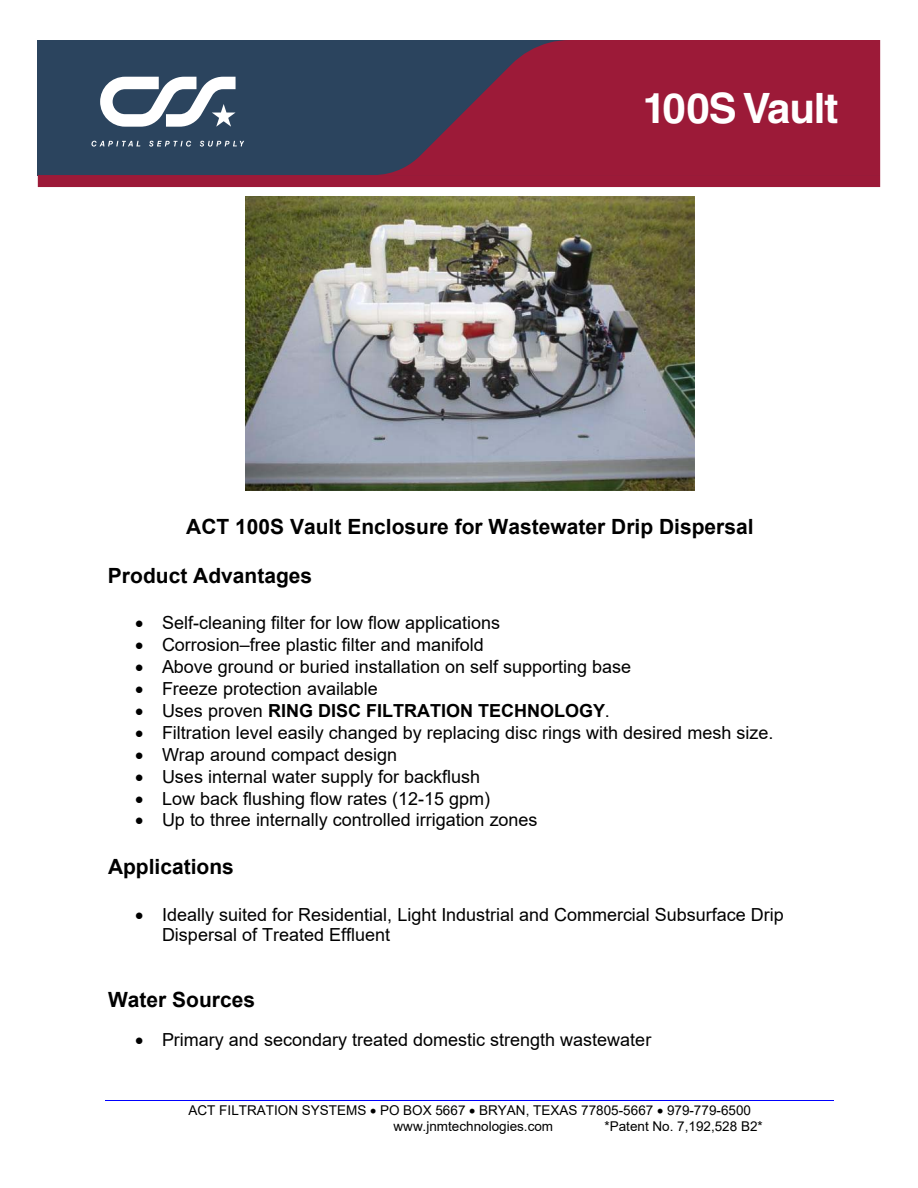
<style>
.page{position:relative;width:918px;height:1188px;background:#fff}
.page>*{position:absolute;margin:0;border:0;box-sizing:border-box;transform-origin:0 0}
.t1{font:700 41.85px "Helvetica LT Std";letter-spacing:-.025em;color:#fff}
.t2{font:700 21px "Arial";color:#000}
.t3{font:18px/21.9px "Arial";color:#000}
.t4{font:13.5px "Arial";color:#000}
.s1{font-weight:700}
</style>
<div class="page">
<hr style="left:106px;top:1100px;width:728px;height:1px;background:#00f">
<img style="left:245px;top:196px;width:449px;height:295px">
<div style="left:38px;top:40px;width:842px;height:135px;background:#2b445e"></div>
<svg style="left:378px;top:40px;width:502px;height:135px;fill:#9c1a38"></svg>
<div style="left:38px;top:175px;width:842px;height:12px;background:#9c1a38"></div>
<svg style="left:91px;top:77px;width:740px;height:70px"></svg>
<h1 class="t1" style="left:643px;top:83px;width:197px">100S Vault</h1>
<p class="t2" style="left:186px;top:512px;width:569px">ACT 100S Vault Enclosure for Wastewater Drip Dispersal</p>
<p class="t2" style="left:108px;top:560px;width:206px">Product Advantages</p>
<p class="t3" style="left:162px;top:612px;width:613px">Self-cleaning filter for low flow applications<br>Corrosion–free plastic filter and manifold<br>Above ground or buried installation on self supporting base<br>Freeze protection available<br>Uses proven <span class="s1">RING DISC FILTRATION TECHNOLOGY</span>.<br>Filtration level easily changed by replacing disc rings with desired mesh size.<br>Wrap around compact design<br>Uses internal water supply for backflush<br>Low back flushing flow rates (12-15 gpm)<br>Up to three internally controlled irrigation zones</p>
<p class="t2" style="left:108px;top:852px;width:127px">Applications</p>
<p class="t3" style="left:162px;top:904px;width:623px;line-height:20.5px">Ideally suited for Residential, Light Industrial and Commercial Subsurface Drip<br>Dispersal of Treated Effluent</p>
<p class="t2" style="left:108px;top:984px;width:149px">Water Sources</p>
<p class="t3" style="left:162px;top:1029px;width:491px">Primary and secondary treated domestic strength wastewater</p>
<p class="t4" style="left:189px;top:1101px;width:564px">ACT FILTRATION SYSTEMS PO BOX 5667 BRYAN, TEXAS 77805-5667 979-779-6500</p>
<p class="t4" style="left:394px;top:1117px;width:161px">www.jnmtechnologies.com</p>
<p class="t4" style="left:605px;top:1117px;width:160px">*Patent No. 7,192,528 B2*</p>
</div>
